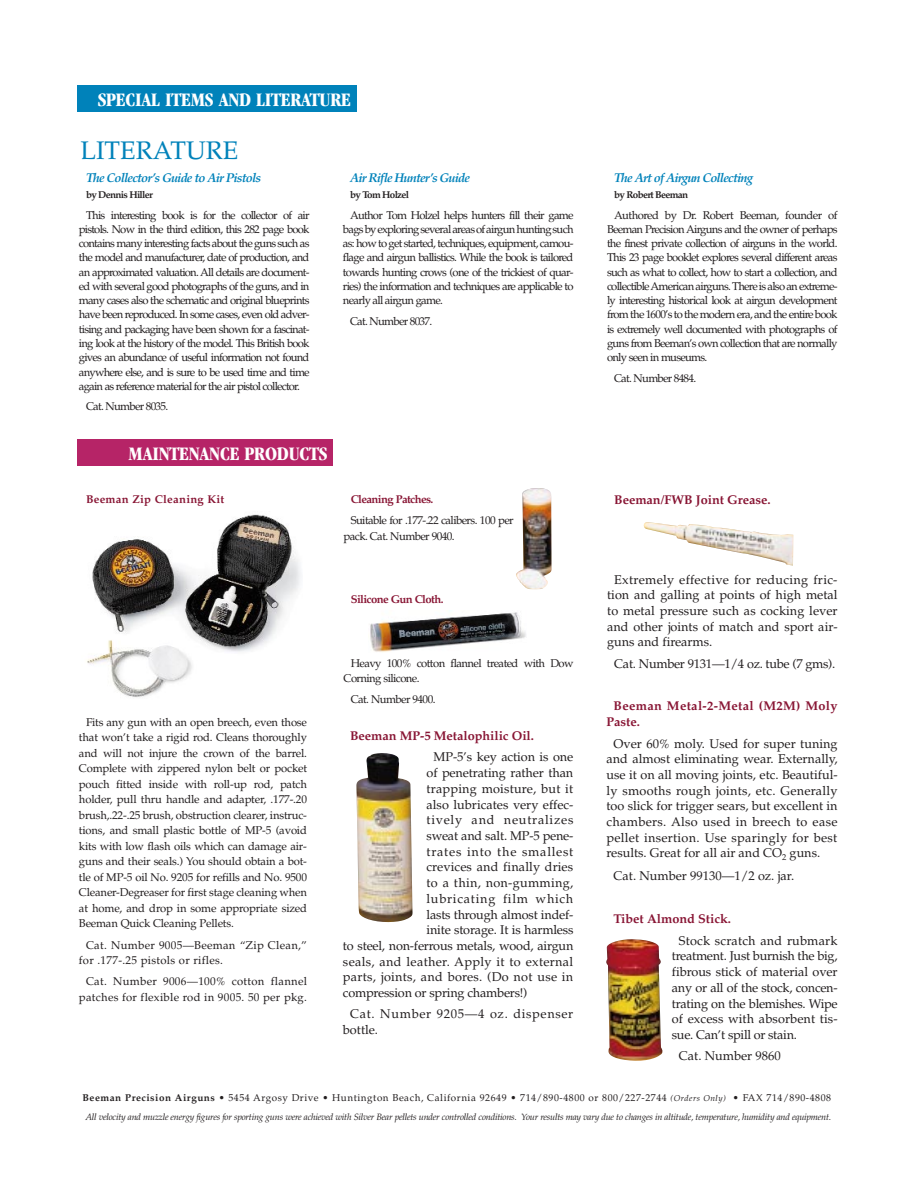
<style>
.page{position:relative;width:918px;height:1188px;background:#fff}
.page>*{position:absolute;margin:0;border:0;box-sizing:border-box;transform-origin:0 0}
.t1{font:25.35px "Palatino";color:#0082ba}
.t2{font:700 condensed 19.8px "Garamond";letter-spacing:-.01em;color:#fff}
.t3{font:12.75px/15.8px "Palatino";color:#231f20;text-align:justify}
.t4{font:italic 700 12.75px "Palatino";letter-spacing:-.065em;color:#0082ba}
.t5{font:700 12.75px "Palatino";color:#881534}
.t6{font:12.75px "Palatino";letter-spacing:.06em;color:#231f20}
.t7{font:12.75px "Palatino";letter-spacing:.025em;color:#231f20}
.t8{font:12.75px/15.8px "Palatino";letter-spacing:.055em;color:#231f20}
.t9{font:700 12.75px/15.8px "Palatino";letter-spacing:.03em;color:#881534}
.t10{font:12.75px "Palatino";letter-spacing:.02em;color:#231f20}
.t11{font:12.75px "Palatino";letter-spacing:-.02em;color:#231f20}
.t12{font:11.25px/14.2px "Palatino";letter-spacing:-.05em;color:#231f20;text-align:justify}
.t13{font:11.25px/15.5px "Palatino";letter-spacing:.025em;color:#231f20}
.t14{font:700 11.25px "Palatino";letter-spacing:-.05em;color:#881534}
.t15{font:700 11.25px "Palatino";letter-spacing:.025em;color:#881534}
.t16{font:9.9px "Palatino";letter-spacing:.055em;color:#231f20}
.t17{font:700 9.9px "Palatino";letter-spacing:-.065em;color:#231f20}
.t18{font:italic 9.15px "Palatino";letter-spacing:-.025em;color:#231f20}
.s1{font-weight:700}
.s2{font-style:italic;font-size:8.4px}
</style>
<div class="page">
<div style="left:78px;top:85px;width:279px;height:27px;background:#0082ba"></div>
<div style="left:78px;top:440px;width:255px;height:26px;background:#b62467"></div>
<img style="left:87px;top:514px;width:214px;height:184px">
<img style="left:370px;top:612px;width:156px;height:40px">
<img style="left:516px;top:488px;width:36px;height:101px">
<img style="left:356px;top:753px;width:57px;height:169px">
<img style="left:644px;top:522px;width:149px;height:44px">
<img style="left:606px;top:939px;width:56px;height:122px">
<h2 class="t2" style="left:98px;top:92px;width:255px">SPECIAL ITEMS AND LITERATURE</h2>
<h1 class="t1" style="left:81px;top:140px;width:159px">LITERATURE</h1>
<p class="t4" style="left:86px;top:173px;width:177px">The Collector’s Guide to Air Pistols</p>
<p class="t17" style="left:86px;top:191px;width:69px">by Dennis Hiller</p>
<p class="t12" style="left:79px;top:209px;width:232px;text-indent:7px">This interesting book is for the collector of air pistols. Now in the third edition, this 282 page book contains many interesting facts about the guns such as the model and manufacturer, date of production, and an approximated valuation. All details are document&shy;ed with several good photographs of the guns, and in many cases also the schematic and original blueprints have been reproduced. In some cases, even old adver&shy;tising and packaging have been shown for a fascinat&shy;ing look at the history of the model. This British book gives an abundance of useful information not found anywhere else, and is sure to be used time and time again as reference material for the air pistol collector.</p>
<p class="t12" style="left:86px;top:400px;width:84px">Cat. Number 8035.</p>
<p class="t4" style="left:350px;top:173px;width:122px">Air Rifle Hunter’s Guide</p>
<p class="t17" style="left:350px;top:191px;width:61px">by Tom Holzel</p>
<p class="t12" style="left:343px;top:209px;width:232px;text-indent:7px">Author Tom Holzel helps hunters fill their game bags by exploring several areas of airgun hunting such as: how to get started, techniques, equipment, camou&shy;flage and airgun ballistics. While the book is tailored towards hunting crows (one of the trickiest of quar&shy;ries) the information and techniques are applicable to nearly all airgun game.</p>
<p class="t12" style="left:350px;top:316px;width:84px">Cat. Number 8037.</p>
<h2 class="t2" style="left:129px;top:447px;width:201px">MAINTENANCE PRODUCTS</h2>
<p class="t15" style="left:86px;top:495px;width:140px">Beeman Zip Cleaning Kit</p>
<p class="t14" style="left:351px;top:495px;width:84px">Cleaning Patches.</p>
<p class="t12" style="left:344px;top:514px;width:172px;line-height:15.5px;text-indent:7px">Suitable for .177-.22 calibers. 100 per pack. Cat. Number 9040.</p>
<p class="t14" style="left:351px;top:595px;width:94px">Silicone Gun Cloth.</p>
<p class="t12" style="left:79px;top:715px;width:230px;line-height:15.5px;text-indent:7px">Fits any gun with an open breech, even those that won’t take a rigid rod. Cleans thoroughly and will not injure the crown of the barrel.<br>Complete with zippered nylon belt or pocket pouch fitted inside with roll-up rod, patch holder, pull thru handle and adapter, .177-.20 brush,.22-.25 brush, obstruction clearer, instruc&shy;tions, and small plastic bottle of MP-5 (avoid kits with low flash oils which can damage air&shy;guns and their seals.) You should obtain a bot&shy;tle of MP-5 oil No. 9205 for refills and No. 9500<br>Cleaner-Degreaser for first stage cleaning when at home, and drop in some appropriate sized Beeman Quick Cleaning Pellets.</p>
<p class="t13" style="left:79px;top:938px;width:230px;text-indent:7px">Cat. Number 9005—Beeman “Zip Clean,” for .177-.25 pistols or rifles.</p>
<p class="t13" style="left:79px;top:975px;width:230px;text-align:right">Cat. Number 9006—100% cotton flannel patches for flexible rod in 9005. 50 per pkg.</p>
<p class="t12" style="left:344px;top:656px;width:231px;line-height:15.5px;text-indent:7px">Heavy 100% cotton flannel treated with Dow<br>Corning silicone.</p>
<p class="t12" style="left:351px;top:694px;width:86px">Cat. Number 9400.</p>
<p class="t5" style="left:350px;top:731px;width:185px">Beeman MP-5 Metalophilic Oil.</p>
<p class="t3" style="left:434px;top:751px;width:141px">MP-5’s key action is one</p>
<p class="t3" style="left:427px;top:766px;width:148px">of penetrating rather than</p>
<p class="t3" style="left:427px;top:782px;width:148px">trapping moisture, but it</p>
<p class="t3" style="left:427px;top:798px;width:148px">also lubricates very effec-</p>
<p class="t6" style="left:427px;top:815px;width:148px">tively and neutralizes</p>
<p class="t3" style="left:427px;top:829px;width:148px">sweat and salt. MP-5 pene-</p>
<p class="t6" style="left:427px;top:846px;width:148px">trates into the smallest</p>
<p class="t3" style="left:427px;top:861px;width:148px">crevices and finally dries</p>
<p class="t7" style="left:427px;top:878px;width:148px">to a thin, non-gumming,</p>
<p class="t6" style="left:427px;top:893px;width:148px">lubricating film which</p>
<p class="t3" style="left:427px;top:908px;width:148px">lasts through almost indef-</p>
<p class="t3" style="left:427px;top:923px;width:148px">inite storage. It is harmless</p>
<p class="t3" style="left:343px;top:939px;width:232px">to steel, non-ferrous metals, wood, airgun</p>
<p class="t7" style="left:343px;top:956px;width:232px">seals, and leather. Apply it to external</p>
<p class="t10" style="left:343px;top:972px;width:232px">parts, joints, and bores. (Do not use in</p>
<p class="t3" style="left:343px;top:986px;width:186px">compression or spring chambers!)</p>
<p class="t8" style="left:343px;top:1008px;width:232px;text-indent:7px">Cat. Number 9205—4 oz. dispenser bottle.</p>
<p class="t4" style="left:614px;top:173px;width:141px">The Art of Airgun Collecting</p>
<p class="t17" style="left:614px;top:191px;width:76px">by Robert Beeman</p>
<p class="t12" style="left:607px;top:209px;width:232px;text-indent:7px">Authored by Dr. Robert Beeman, founder of Beeman Precision Airguns and the owner of perhaps the finest private collection of airguns in the world.<br>This 23 page booklet explores several different areas such as what to collect, how to start a collection, and collectible American airguns. There is also an extreme&shy;ly interesting historical look at airgun development from the 1600’s to the modern era, and the entire book is extremely well documented with photographs of guns from Beeman’s own collection that are normally only seen in museums.</p>
<p class="t12" style="left:614px;top:373px;width:84px">Cat. Number 8484.</p>
<p class="t5" style="left:614px;top:494px;width:158px">Beeman/FWB Joint Grease.</p>
<p class="t3" style="left:607px;top:573px;width:232px;text-indent:7px">Extremely effective for reducing fric&shy;tion and galling at points of high metal to metal pressure such as cocking lever and other joints of match and sport air&shy;guns and firearms.</p>
<p class="t11" style="left:614px;top:659px;width:223px">Cat. Number 9131—1/4 oz. tube (7 gms).</p>
<p class="t9" style="left:607px;top:700px;width:233px;text-indent:7px">Beeman Metal-2-Metal (M2M) Moly<br>Paste.</p>
<p class="t3" style="left:607px;top:737px;width:233px;text-indent:7px">Over 60% moly. Used for super tuning and almost eliminating wear. Externally, use it on all moving joints, etc. Beautiful&shy;ly smooths rough joints, etc. Generally too slick for trigger sears, but excellent in chambers. Also used in breech to ease pellet insertion. Use sparingly for best results. Great for all air and CO<sub>2</sub> guns.</p>
<p class="t3" style="left:614px;top:870px;width:182px">Cat. Number 99130—1/2 oz. jar.</p>
<p class="t5" style="left:614px;top:914px;width:119px">Tibet Almond Stick.</p>
<p class="t3" style="left:672px;top:934px;width:167px;text-indent:7px">Stock scratch and rubmark treatment. Just burnish the big, fibrous stick of material over any or all of the stock, concen&shy;trating on the blemishes. Wipe of excess with absorbent tis&shy;sue. Can’t spill or stain.</p>
<p class="t3" style="left:679px;top:1050px;width:103px">Cat. Number 9860</p>
<p class="t16" style="left:82px;top:1093px;width:750px"><span class="s1">Beeman Precision Airguns</span> • 5454 Argosy Drive • Huntington Beach, California 92649 • 714/890-4800 or 800/227-2744 <span class="s2">(Orders Only)</span> • FAX 714/890-4808</p>
<p class="t18" style="left:85px;top:1113px;width:747px">All velocity and muzzle energy figures for sporting guns were achieved with Silver Bear pellets under controlled conditions. Your results may vary due to changes in altitude, temperature, humidity and equipment.</p>
</div>
